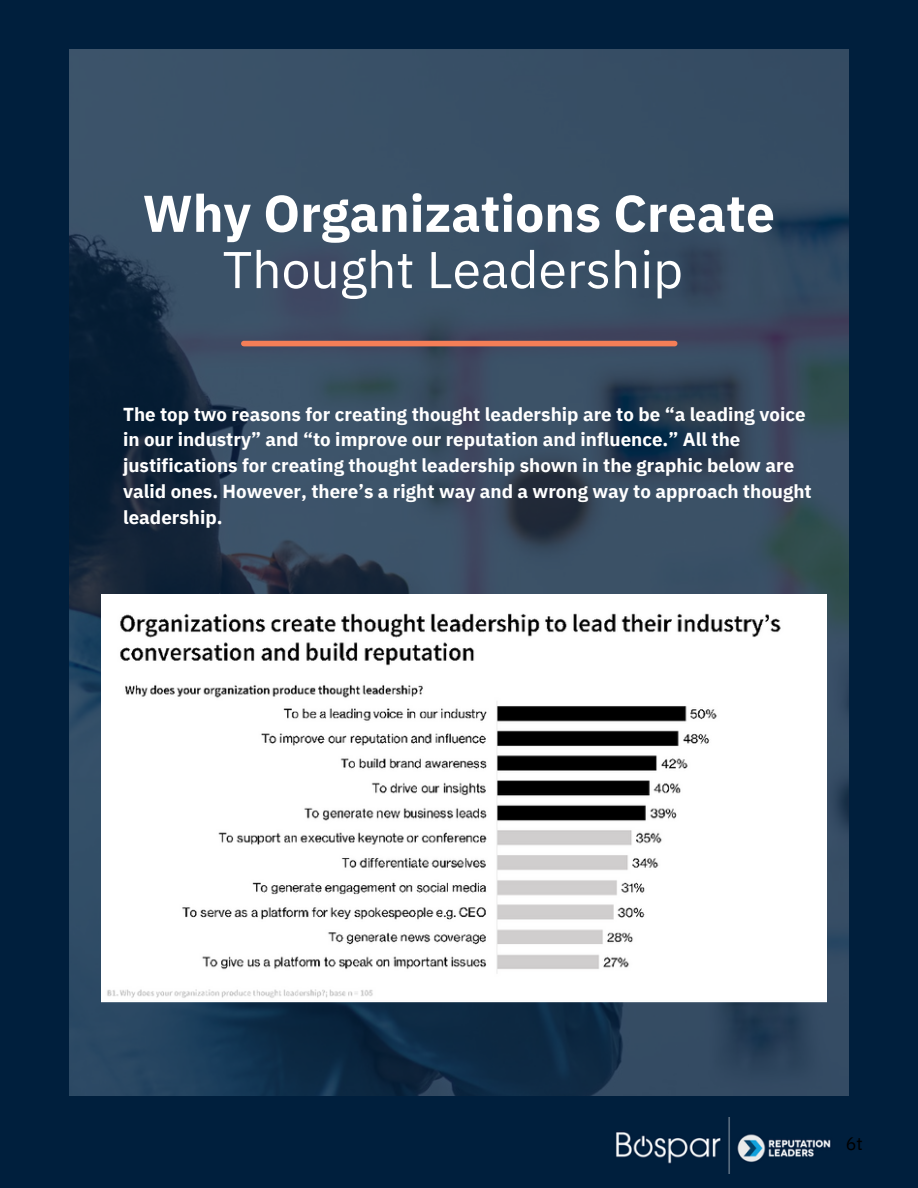
<style>
.page{position:relative;width:918px;height:1188px;background:#001f3d}
.page>*{position:absolute;margin:0;border:0;box-sizing:border-box;transform-origin:0 0}
.t1{font:700 51.6px "IBM Plex Sans";color:#fff}
.t2{font:51.6px "IBM Plex Sans";color:#fff}
.t3{font:700 18.75px/25.8px "IBM Plex Sans";color:#fff}
.t4{font:18px "IBM Plex Sans";color:#000}
</style>
<div class="page">
<img style="left:69px;top:49px;width:780px;height:1047px">
<div style="left:244px;top:341px;width:431px;height:5px;background:#f47e57"></div>
<img style="left:102px;top:594px;width:724px;height:408px">
<img style="left:616px;top:1117px;width:215px;height:56px">
<p class="t1" style="left:143px;top:179px;width:634px">Why Organizations Create</p>
<p class="t2" style="left:223px;top:235px;width:462px">Thought Leadership</p>
<p class="t3" style="left:123px;top:401px;width:690px">The top two reasons for creating thought leadership are to be “a leading voice in our industry” and “to improve our reputation and influence.” All the justifications for creating thought leadership shown in the graphic below are valid ones. However, there’s a right way and a wrong way to approach thought leadership.</p>
<p class="t4" style="left:846px;top:1132px;width:19px">6t</p>
</div>
